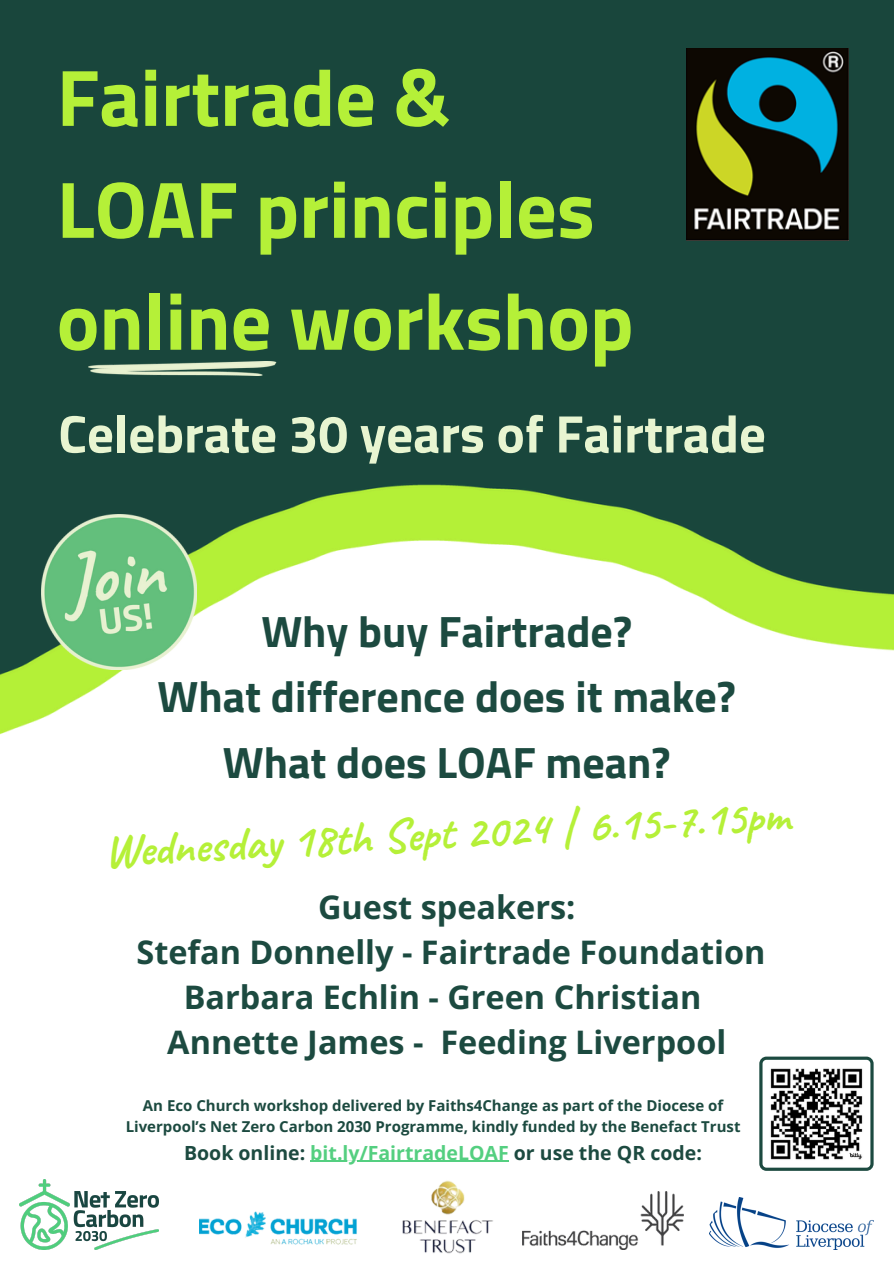
<style>
.page{position:relative;width:894px;height:1264px;background:#fff}
.page>*{position:absolute;margin:0;border:0;box-sizing:border-box;transform-origin:0 0}
.t1{font:700 80.25px/111.9px "Titillium Web";color:#b5f038}
.t2{font:700 52.95px "Titillium Web";color:#e8f5d1}
.t3{font:700 46.5px "Caveat";color:#b5f038}
.t4{font:700 43.95px/65.2px "Titillium Web";color:#1c4a40;text-align:center}
.t5{font:700 32.4px/45px "Open Sans";color:#1c4a40;text-align:center}
.t6{font:700 19.5px "Open Sans";color:#1c4a40}
.t7{font:700 15px/20.2px "Open Sans";color:#1c4a40;text-align:center}
.s1{color:#54cf80}
</style>
<div class="page">
<img style="left:0;top:0;width:893px;height:735px">
<img style="left:686px;top:49px;width:162px;height:191px">
<img style="left:709px;top:1197px;width:163px;height:52px">
<img style="left:522px;top:1191px;width:161px;height:58px">
<img style="left:199px;top:1211px;width:158px;height:34px">
<img style="left:19px;top:1179px;width:140px;height:70px">
<img style="left:402px;top:1180px;width:91px;height:74px">
<svg style="left:759px;top:1056px;width:114px;height:114px"></svg>
<hr style="left:310px;top:1160px;width:198px;height:1px;background:#54cf80">
<img style="left:88px;top:362px;width:188px;height:13px">
<img style="left:41px;top:514px;width:155px;height:156px">
<h4 class="t1" style="left:57px;top:40px;width:578px">Fairtrade &amp;<br>LOAF principles online workshop</h4>
<p class="t2" style="left:58px;top:392px;width:709px">Celebrate 30 years of Fairtrade</p>
<p class="t4" style="left:157px;top:598px;width:579px">Why buy Fairtrade?<br>What difference does it make?<br>What does LOAF mean?</p>
<p class="t3" style="left:103px;top:822px;width:687px;rotate:-3deg">Wednesday 18th Sept 2024 | 6.15-7.15pm</p>
<p class="t5" style="left:136px;top:884px;width:630px">Guest speakers:<br>Stefan Donnelly - Fairtrade Foundation<br>Barbara Echlin - Green Christian<br>Annette James - Feeding Liverpool</p>
<p class="t7" style="left:126px;top:1095px;width:616px">An Eco Church workshop delivered by Faiths4Change as part of the Diocese of<br>Liverpool’s Net Zero Carbon 2030 Programme, kindly funded by the Benefact Trust</p>
<h5 class="t6" style="left:184px;top:1138px;width:519px">Book online: <span class="s1">bit.ly/FairtradeLOAF</span> or use the QR code:</h5>
</div>
